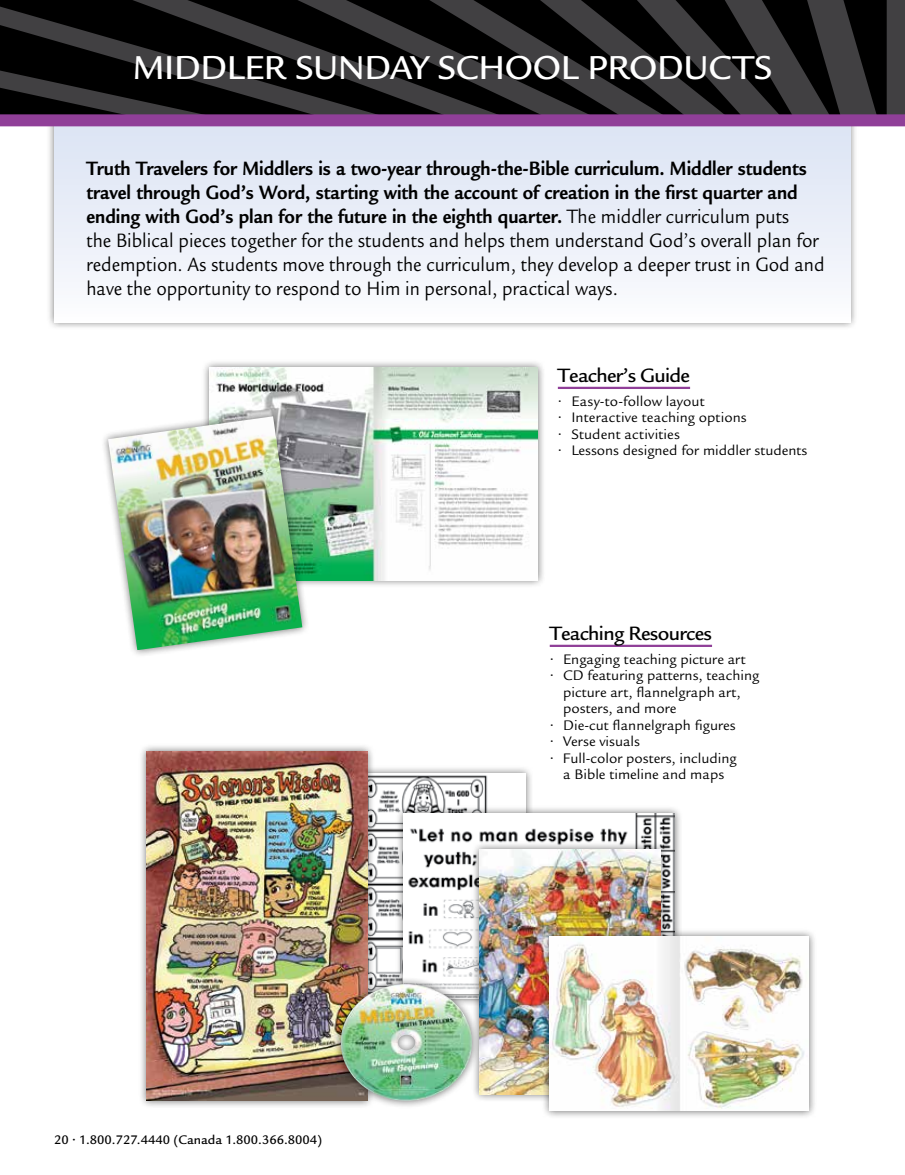
<style>
.page{position:relative;width:905px;height:1175px;background:#fff}
.page>*{position:absolute;margin:0;border:0;box-sizing:border-box;transform-origin:0 0}
.t1{font:500 36px "Legacy Sans Std";letter-spacing:-.005em;color:#fff}
.t2{font:21px/24px "Legacy Sans Std";color:#000;scale:.9 1}
.t3{font:500 21px "Legacy Sans Std";letter-spacing:-.03em;color:#000}
.t4{font:15px/16.5px "Legacy Sans Std";color:#000}
.t5{font:500 13.5px "Legacy Sans Std";color:#000}
.s1{font-weight:700}
</style>
<div class="page">
<div style="left:46px;top:107px;width:812px;height:223px;background:#000;opacity:.55"></div>
<div style="left:55px;top:116px;width:795px;height:206px;background:linear-gradient(to bottom,#d8dff2,#fcfdfe)"></div>
<svg style="left:0;top:0;width:904px;height:114px;background:#1c1c1d"></svg>
<div style="left:0;top:114px;width:904px;height:12px;background:#903f98"></div>
<hr style="left:558px;top:387px;width:132px;height:2px;background:#903f98">
<hr style="left:549px;top:644px;width:163px;height:3px;background:#903f98">
<div style="left:201px;top:359px;width:344px;height:229px;background:#000;opacity:.55"></div>
<img style="left:210px;top:367px;width:327px;height:213px">
<div style="left:100px;top:408px;width:210px;height:249px;background:#000;opacity:.55"></div>
<img style="left:108px;top:416px;width:194px;height:234px">
<div style="left:350px;top:765px;width:184px;height:241px;background:#000;opacity:.55"></div>
<img style="left:375px;top:773px;width:151px;height:203px">
<div style="left:395px;top:805px;width:287px;height:196px;background:#000;opacity:.55"></div>
<img style="left:403px;top:813px;width:271px;height:163px">
<div style="left:138px;top:743px;width:237px;height:365px;background:#000;opacity:.55"></div>
<img style="left:147px;top:752px;width:220px;height:348px">
<div style="left:333px;top:976px;width:147px;height:132px;background:#000;opacity:.55"></div>
<img style="left:370px;top:984px;width:37px;height:9px">
<div style="left:471px;top:841px;width:197px;height:261px;background:#000;opacity:.55"></div>
<img style="left:479px;top:849px;width:181px;height:245px">
<div style="left:541px;top:927px;width:275px;height:192px;background:#000;opacity:.55"></div>
<img style="left:549px;top:936px;width:259px;height:175px">
<h1 class="t1" style="left:132px;top:47px;width:328px">Middler Sunday Sch</h1>
<h1 class="t1" style="left:504px;top:47px;width:269px">ool products</h1>
<p class="t2" style="left:86px;top:157px;width:821px"><span class="s1">Truth Travelers for Middlers is a two-year through-the-Bible curriculum. Middler students travel through God’s Word, starting with the account of creation in the first quarter and ending with God’s plan for the future in the eighth quarter.</span> The middler curriculum puts<br>the Biblical pieces together for the students and helps them understand God’s overall plan for redemption. As students move through the curriculum, they develop a deeper trust in God and have the opportunity to respond to Him in personal, practical ways.</p>
<p class="t3" style="left:558px;top:363px;width:134px">Teacher’s Guide</p>
<p class="t4" style="left:558px;top:393px;width:148px">• Easy-to-follow layout</p>
<p class="t4" style="left:558px;top:409px;width:190px">• Interactive teaching options</p>
<p class="t4" style="left:558px;top:426px;width:124px">• Student activities</p>
<p class="t4" style="left:558px;top:442px;width:251px">• Lessons designed for middler students</p>
<p class="t5" style="left:54px;top:1131px;width:270px">20 • 1.800.727.4440 (Canada 1.800.366.8004)</p>
<p class="t3" style="left:549px;top:621px;width:164px">Teaching Resources</p>
<p class="t4" style="left:549px;top:651px;width:197px">• Engaging teaching picture art</p>
<p class="t4" style="left:563px;top:667px;width:197px;text-indent:-14px">• CD featuring patterns, teaching picture art, flannelgraph art, posters, and more</p>
<p class="t4" style="left:549px;top:717px;width:187px">• Die-cut flannelgraph figures</p>
<p class="t4" style="left:549px;top:733px;width:92px">• Verse visuals</p>
<p class="t4" style="left:549px;top:750px;width:188px;text-align:center">• Full-color posters, including a Bible timeline and maps</p>
</div>
